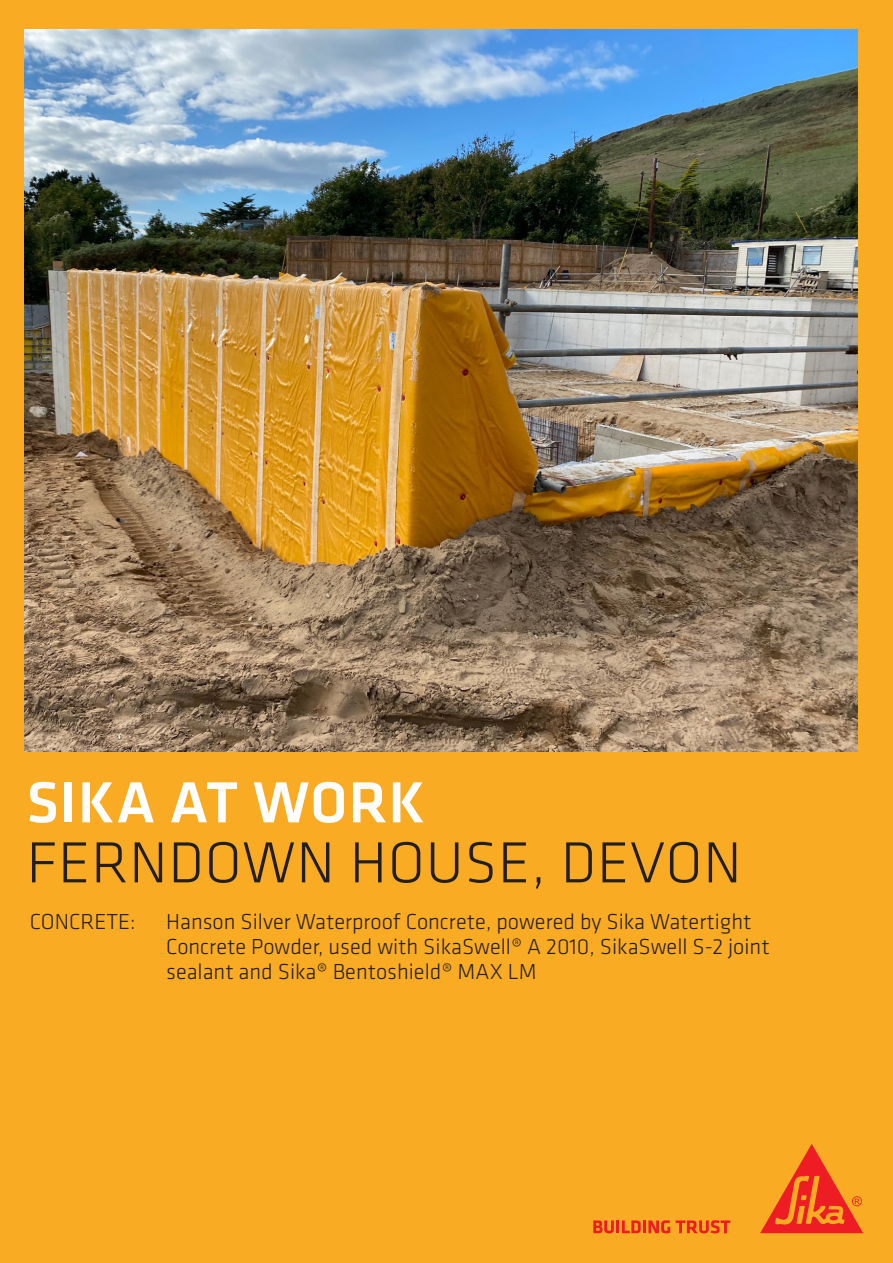
<style>
.page{position:relative;width:893px;height:1263px;background:#faab24}
.page>*{position:absolute;margin:0;border:0;box-sizing:border-box;transform-origin:0 0}
.SI_Klavika_COVER_Tit{font:300 60px "Klavika";letter-spacing:.015em;color:#231f20}
.SI_Klavika_COVER_Tit-2{font:500 60px "Klavika";letter-spacing:.015em;color:#fff}
.SI_Klavika_COVER_Sub{font:300 22.5px "Klavika";color:#231f20}
</style>
<div class="page">
<svg style="left:593px;top:1220px;width:77px;height:13px"></svg>
<svg style="left:676px;top:1220px;width:54px;height:13px"></svg>
<svg style="left:760px;top:1144px;width:103px;height:89px"></svg>
<img style="left:24px;top:30px;width:834px;height:722px">
<p class="SI_Klavika_COVER_Tit-2" style="left:27px;top:762px;width:400px">SIKA AT WORK</p>
<p class="SI_Klavika_COVER_Tit" style="left:27px;top:826px;width:716px">FERNDOWN HOUSE, DEVON</p>
<p class="SI_Klavika_COVER_Sub" style="left:30px;top:908px;width:107px">CONCRETE:</p>
<p class="SI_Klavika_COVER_Sub" style="left:166px;top:908px;width:587px">Hanson Silver Waterproof Concrete, powered by Sika Watertight</p>
<p class="SI_Klavika_COVER_Sub" style="left:166px;top:933px;width:605px">Concrete Powder, used with SikaSwell® A 2010, SikaSwell S-2 joint</p>
<p class="SI_Klavika_COVER_Sub" style="left:166px;top:958px;width:372px">sealant and Sika® Bentoshield® MAX LM</p>
</div>
